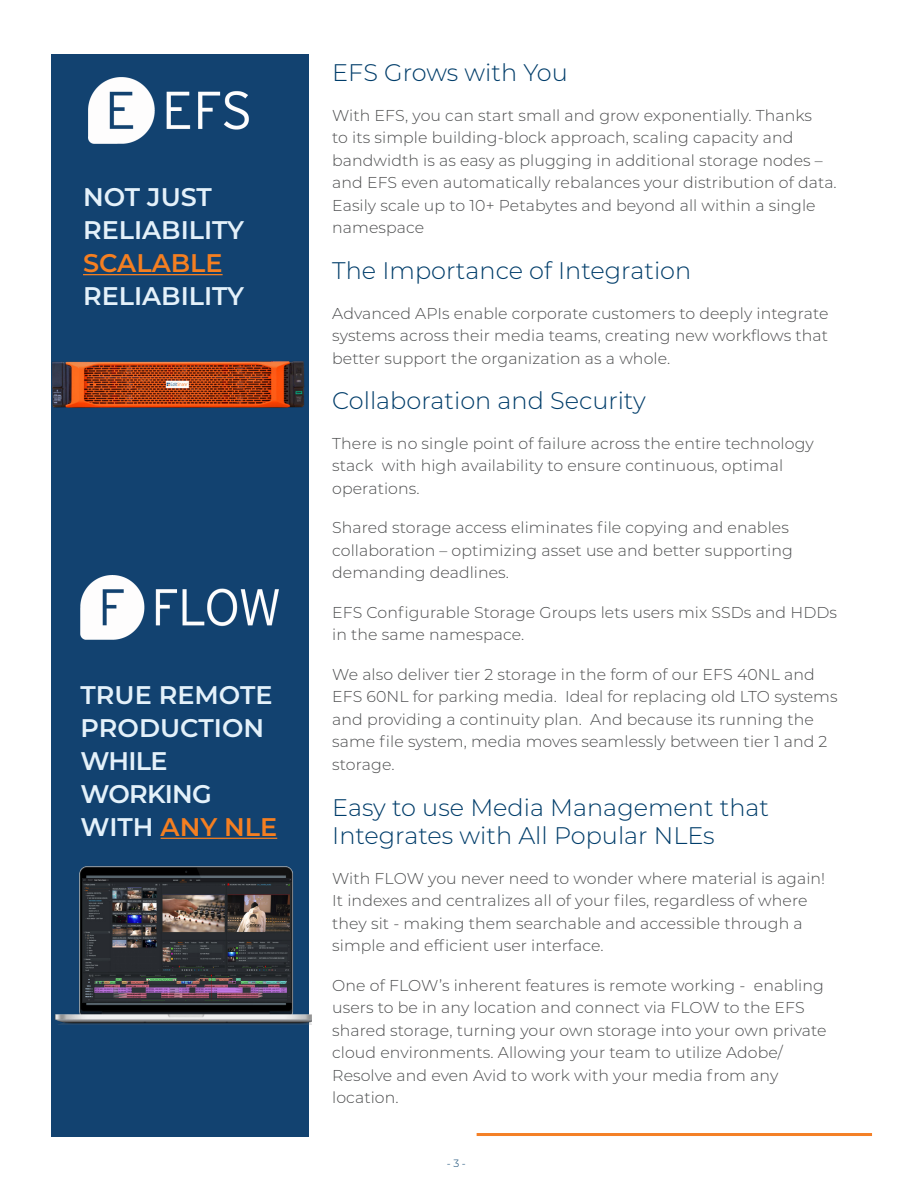
<style>
.page{position:relative;width:918px;height:1188px;background:#fff}
.page>*{position:absolute;margin:0;border:0;box-sizing:border-box;transform-origin:0 0}
.Body_Text{font:600 25.5px/33px "Montserrat";color:#e4f1fa}
.Body_Text-2{font:300 24px/28.8px "Montserrat";color:#003d6a}
.Body_Text-3{font:300 15.75px/22.5px "Montserrat";letter-spacing:.005em;color:#4b4c4d}
.Body_Text-4{font:300 10.5px "Montserrat";color:#003d6a}
.s1{color:#f57f21}
</style>
<div class="page">
<div style="left:51px;top:54px;width:258px;height:1082px;background:#124270"></div>
<hr style="left:83px;top:274px;width:140px;height:1px;background:#f57f21">
<img style="left:88px;top:77px;width:160px;height:67px">
<img style="left:51px;top:361px;width:254px;height:47px">
<img style="left:81px;top:576px;width:197px;height:64px">
<hr style="left:161px;top:838px;width:116px;height:1px;background:#f57f21">
<img style="left:55px;top:866px;width:256px;height:158px">
<img style="left:83px;top:879px;width:208px;height:123px">
<hr style="left:477px;top:1133px;width:395px;height:3px;background:#f48026">
<p class="Body_Text" style="left:83px;top:179px;width:163px">NOT JUST<br>RELIABILITY<br><span class="s1">SCALABLE<br></span>RELIABILITY</p>
<p class="Body_Text" style="left:81px;top:677px;width:198px">TRUE REMOTE<br>PRODUCTION<br>WHILE<br>WORKING<br>WITH <span class="s1">ANY NLE</span></p>
<p class="Body_Text-2" style="left:332px;top:58px;width:237px">EFS Grows with You</p>
<p class="Body_Text-3" style="left:332px;top:103px;width:506px">With EFS, you can start small and grow exponentially. Thanks<br>to its simple building-block approach, scaling capacity and bandwidth is as easy as plugging in additional storage nodes – and EFS even automatically rebalances your distribution of data.<br>Easily scale up to 10+ Petabytes and beyond all within a single namespace</p>
<p class="Body_Text-2" style="left:332px;top:255px;width:361px">The Importance of Integration</p>
<p class="Body_Text-3" style="left:332px;top:301px;width:498px;text-align:justify">Advanced APIs enable corporate customers to deeply integrate systems across their media teams, creating new workflows that better support the organization as a whole.</p>
<p class="Body_Text-2" style="left:332px;top:386px;width:315px">Collaboration and Security</p>
<p class="Body_Text-3" style="left:332px;top:431px;width:483px">There is no single point of failure across the entire technology stack with high availability to ensure continuous, optimal operations.</p>
<p class="Body_Text-3" style="left:332px;top:516px;width:462px">Shared storage access eliminates file copying and enables collaboration – optimizing asset use and better supporting demanding deadlines.</p>
<p class="Body_Text-3" style="left:332px;top:600px;width:506px">EFS Configurable Storage Groups lets users mix SSDs and HDDs in the same namespace.</p>
<p class="Body_Text-3" style="left:332px;top:663px;width:507px">We also deliver tier 2 storage in the form of our EFS 40NL and EFS 60NL for parking media. Ideal for replacing old LTO systems and providing a continuity plan. And because its running the same file system, media moves seamlessly between tier 1 and 2 storage.</p>
<p class="Body_Text-2" style="left:332px;top:792px;width:438px">Easy to use Media Management that<br>Integrates with All Popular NLEs</p>
<p class="Body_Text-3" style="left:332px;top:867px;width:494px">With FLOW you never need to wonder where material is again!<br>It indexes and centralizes all of your files, regardless of where they sit - making them searchable and accessible through a simple and efficient user interface.</p>
<p class="Body_Text-3" style="left:332px;top:974px;width:496px">One of FLOW’s inherent features is remote working - enabling users to be in any location and connect via FLOW to the EFS shared storage, turning your own storage into your own private cloud environments. Allowing your team to utilize Adobe/ Resolve and even Avid to work with your media from any location.</p>
<p class="Body_Text-4" style="left:447px;top:1156px;width:21px">- 3 -</p>
</div>
